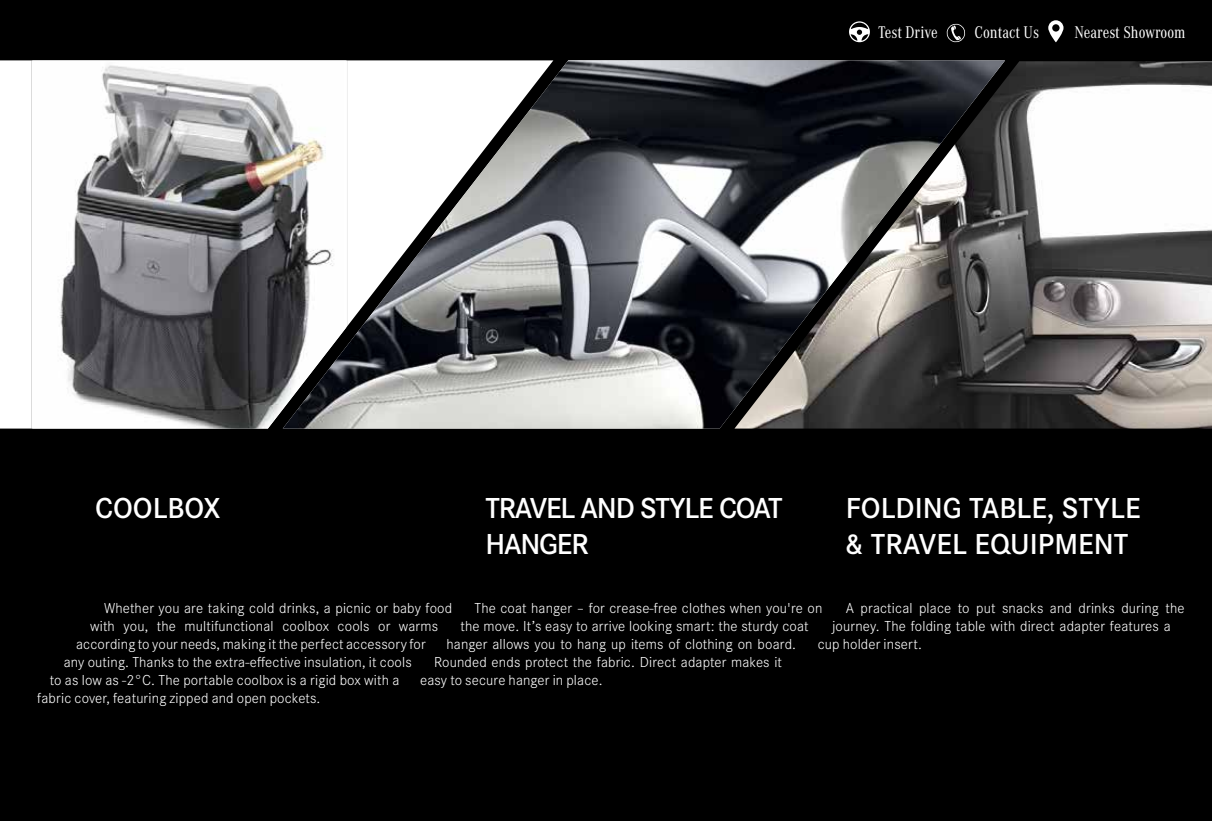
<style>
.page{position:relative;width:1212px;height:821px;background:#fff}
.page>*{position:absolute;margin:0;border:0;box-sizing:border-box;transform-origin:0 0}
.t1{font:600 30px/36px "Corporate S";color:#fff}
.t2{font:600 30px/36px "Corporate S";letter-spacing:-.04em;color:#fff}
.t3{font:17.55px "Corporate A Con";color:#fff}
.t4{font:300 15px "Corporate S";letter-spacing:.01em;color:#fff}
</style>
<div class="page">
<div style="left:0;top:0;width:1212px;height:61px;background:#000"></div>
<svg style="left:946px;top:24px;width:19px;height:18px"></svg>
<svg style="left:849px;top:21px;width:21px;height:21px"></svg>
<svg style="left:1048px;top:20px;width:15px;height:22px"></svg>
<div style="left:0;top:61px;width:1212px;height:760px;background:#000"></div>
<img style="left:1005px;top:61px;width:207px;height:367px">
<img style="left:0;top:60px;width:283px;height:368px">
<img style="left:283px;top:60px;width:722px;height:368px">
<p class="t3" style="left:878px;top:23px;width:61px">Test Drive</p>
<p class="t3" style="left:974px;top:23px;width:66px">Contact Us</p>
<p class="t3" style="left:1074px;top:23px;width:112px">Nearest Showroom</p>
<h1 class="t1" style="left:95px;top:491px;width:127px">COOLBOX</h1>
<h1 class="t2" style="left:485px;top:491px;width:299px">TRAVEL AND STYLE COAT<br>HANGER</h1>
<h1 class="t1" style="left:846px;top:491px;width:296px">FOLDING TABLE, STYLE &amp; TRAVEL EQUIPMENT</h1>
<p class="t4" style="left:104px;top:600px;width:349px">Whether you are taking cold drinks, a picnic or baby food</p>
<p class="t4" style="left:90px;top:618px;width:350px">with you, the multifunctional coolbox cools or warms</p>
<p class="t4" style="left:76px;top:636px;width:351px">according to your needs, making it the perfect accessory for</p>
<p class="t4" style="left:64px;top:654px;width:349px">any outing. Thanks to the extra-effective insulation, it cools</p>
<p class="t4" style="left:50px;top:672px;width:351px">to as low as -2°C. The portable coolbox is a rigid box with a</p>
<p class="t4" style="left:37px;top:690px;width:285px">fabric cover, featuring zipped and open pockets.</p>
<p class="t4" style="left:474px;top:600px;width:349px">The coat hanger – for crease-free clothes when you're on</p>
<p class="t4" style="left:460px;top:618px;width:350px">the move. It’s easy to arrive looking smart: the sturdy coat</p>
<p class="t4" style="left:446px;top:636px;width:351px">hanger allows you to hang up items of clothing on board.</p>
<p class="t4" style="left:434px;top:654px;width:350px">Rounded ends protect the fabric. Direct adapter makes it</p>
<p class="t4" style="left:420px;top:672px;width:184px">easy to secure hanger in place.</p>
<p class="t4" style="left:846px;top:600px;width:340px">A practical place to put snacks and drinks during the</p>
<p class="t4" style="left:832px;top:618px;width:340px">journey. The folding table with direct adapter features a</p>
<p class="t4" style="left:818px;top:636px;width:106px">cup holder insert.</p>
</div>
